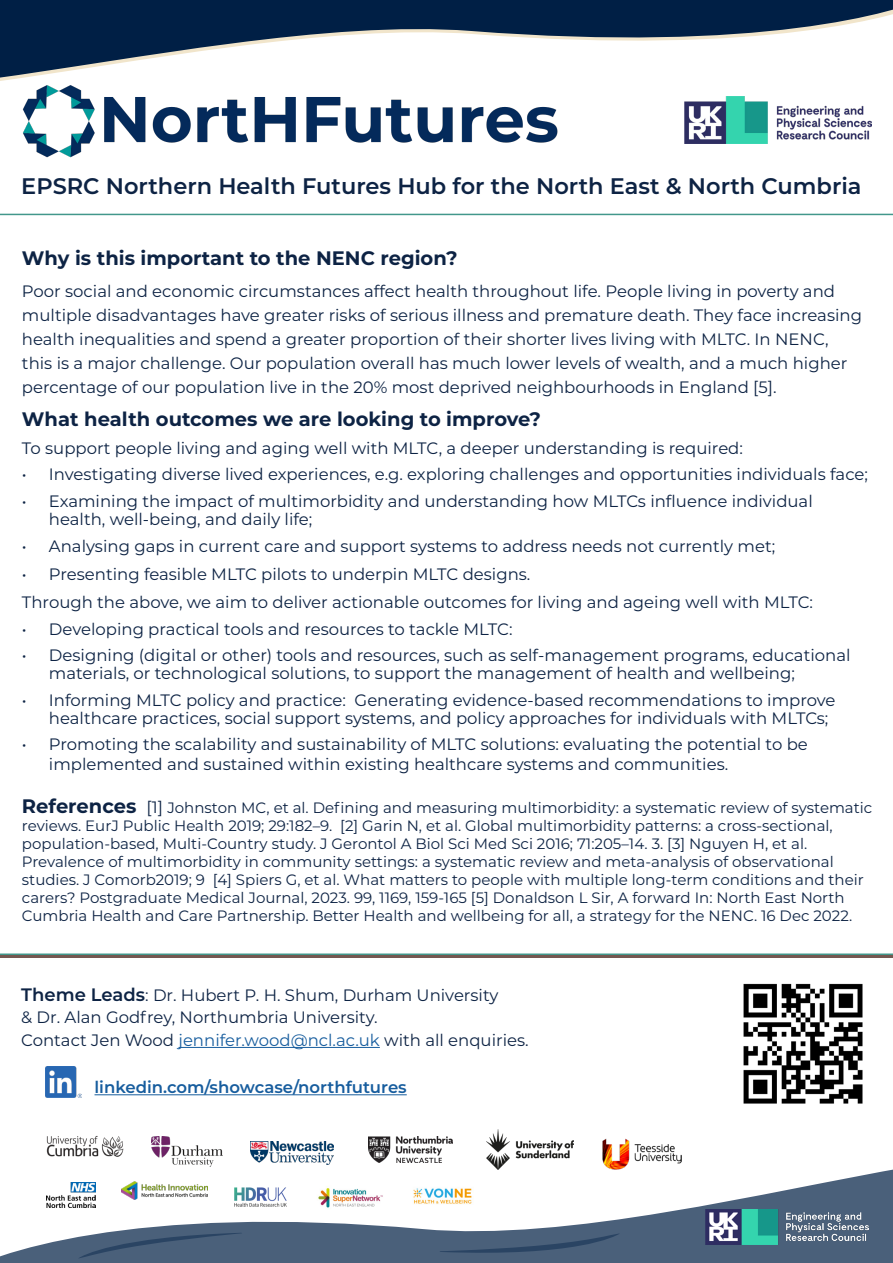
<style>
.page{position:relative;width:893px;height:1263px;background:#fff}
.page>*{position:absolute;margin:0;border:0;box-sizing:border-box;transform-origin:0 0}
.t1{font:600 22.5px "Montserrat";color:#0d2344}
.Body_Text_NortHFutures{font:700 19.5px "Montserrat";color:#0d2344}
.Body_Text_NortHFutures-2{font:16.5px/24px "Montserrat";color:#0d2344}
.t2{font:600 16.5px "Montserrat";color:#175d9e}
.Body_Text_NortHFutures-3{font:15px/18px "Montserrat";color:#0d2344}
.s1{font-weight:700;font-size:19.5px}
.s2{font-size:16.5px}
.s3{font-weight:600;font-size:18px}
.s4{color:#175d9e}
</style>
<div class="page">
<hr style="left:0;top:214px;width:893px;height:1px;background:#42978b">
<hr style="left:0;top:953px;width:893px;height:2px;background:#42978b">
<svg style="left:0;top:1169px;width:893px;height:94px"></svg>
<img style="left:706px;top:1210px;width:162px;height:35px">
<img style="left:743px;top:983px;width:120px;height:121px">
<hr style="left:95px;top:1094px;width:312px;height:1px;background:#175d9e">
<img style="left:152px;top:1136px;width:70px;height:31px">
<img style="left:369px;top:1136px;width:83px;height:26px">
<img style="left:603px;top:1138px;width:79px;height:34px">
<img style="left:47px;top:1136px;width:76px;height:21px">
<img style="left:251px;top:1141px;width:82px;height:24px">
<img style="left:486px;top:1129px;width:87px;height:40px">
<img style="left:47px;top:1182px;width:49px;height:26px">
<img style="left:404px;top:1185px;width:76px;height:20px">
<img style="left:230px;top:1182px;width:62px;height:29px">
<img style="left:122px;top:1181px;width:85px;height:19px">
<img style="left:314px;top:1180px;width:75px;height:32px">
<img style="left:46px;top:1067px;width:36px;height:30px">
<svg style="left:78px;top:1233px;width:165px;height:25px;background:#485e78"></svg>
<svg style="left:439px;top:1233px;width:181px;height:24px;background:#445b76"></svg>
<img style="left:22px;top:85px;width:535px;height:73px">
<img style="left:684px;top:97px;width:188px;height:47px">
<svg style="left:0;top:0;width:893px;height:79px"></svg>
<hr style="left:178px;top:1047px;width:202px;height:1px;background:#175d9e">
<p class="t1" style="left:21px;top:170px;width:842px">EPSRC Northern Health Futures Hub for the North East &amp; North Cumbria</p>
<p class="Body_Text_NortHFutures" style="left:22px;top:244px;width:437px">Why is this important to the NENC region?</p>
<p class="Body_Text_NortHFutures-2" style="left:22px;top:279px;width:841px">Poor social and economic circumstances affect health throughout life. People living in poverty and multiple disadvantages have greater risks of serious illness and premature death. They face increasing health inequalities and spend a greater proportion of their shorter lives living with MLTC. In NENC, this is a major challenge. Our population overall has much lower levels of wealth, and a much higher percentage of our population live in the 20% most deprived neighbourhoods in England [5].</p>
<p class="Body_Text_NortHFutures" style="left:22px;top:405px;width:521px">What health outcomes we are looking to improve?</p>
<p class="Body_Text_NortHFutures-2" style="left:22px;top:435px;width:722px">To support people living and aging well with MLTC, a deeper understanding is required:</p>
<p class="Body_Text_NortHFutures-2" style="left:22px;top:462px;width:847px">• Investigating diverse lived experiences, e.g. exploring challenges and opportunities individuals face;</p>
<p class="Body_Text_NortHFutures-2" style="left:49px;top:491px;width:765px;line-height:18px;text-indent:-27px">• Examining the impact of multimorbidity and understanding how MLTCs influence individual health, well-being, and daily life;</p>
<p class="Body_Text_NortHFutures-2" style="left:22px;top:533px;width:755px">• Analysing gaps in current care and support systems to address needs not currently met;</p>
<p class="Body_Text_NortHFutures-2" style="left:22px;top:561px;width:510px">• Presenting feasible MLTC pilots to underpin MLTC designs.</p>
<p class="Body_Text_NortHFutures-2" style="left:22px;top:590px;width:793px">Through the above, we aim to deliver actionable outcomes for living and ageing well with MLTC:</p>
<p class="Body_Text_NortHFutures-2" style="left:22px;top:616px;width:492px">• Developing practical tools and resources to tackle MLTC:</p>
<p class="Body_Text_NortHFutures-2" style="left:49px;top:646px;width:803px;line-height:18px;text-indent:-27px">• Designing (digital or other) tools and resources, such as self-management programs, educational materials, or technological solutions, to support the management of health and wellbeing;</p>
<p class="Body_Text_NortHFutures-2" style="left:49px;top:690px;width:788px;line-height:18px;text-indent:-27px">• Informing MLTC policy and practice: Generating evidence-based recommendations to improve healthcare practices, social support systems, and policy approaches for individuals with MLTCs;</p>
<p class="Body_Text_NortHFutures-2" style="left:49px;top:734px;width:760px;line-height:19.8px;text-indent:-27px">• Promoting the scalability and sustainability of MLTC solutions: evaluating the potential to be implemented and sustained within existing healthcare systems and communities.</p>
<p class="Body_Text_NortHFutures-3" style="left:22px;top:798px;width:852px"><span class="s1">References</span> <span class="s2">[1]</span> Johnston MC, et al. Defining and measuring multimorbidity: a systematic review of systematic reviews. EurJ Public Health 2019; 29:182–9. [2] Garin N, et al. Global multimorbidity patterns: a cross-sectional, population-based, Multi-Country study. J Gerontol A Biol Sci Med Sci 2016; 71:205–14. 3. [3] Nguyen H, et al.<br>Prevalence of multimorbidity in community settings: a systematic review and meta-analysis of observational studies. J Comorb2019; 9 [4] Spiers G, et al. What matters to people with multiple long-term conditions and their carers? Postgraduate Medical Journal, 2023. 99, 1169, 159-165 [5] Donaldson L Sir, A forward In: North East North Cumbria Health and Care Partnership. Better Health and wellbeing for all, a strategy for the NENC. 16 Dec 2022.</p>
<p class="Body_Text_NortHFutures-2" style="left:21px;top:983px;width:509px;line-height:22.5px"><span class="s3">Theme Leads</span>: Dr. Hubert P. H. Shum, Durham University<br>&amp; Dr. Alan Godfrey, Northumbria University.<br>Contact Jen Wood <span class="s4">jennifer.wood@ncl.ac.uk</span> with all enquiries.</p>
<p class="t2" style="left:95px;top:1075px;width:314px">linkedin.com/showcase/northfutures</p>
</div>
